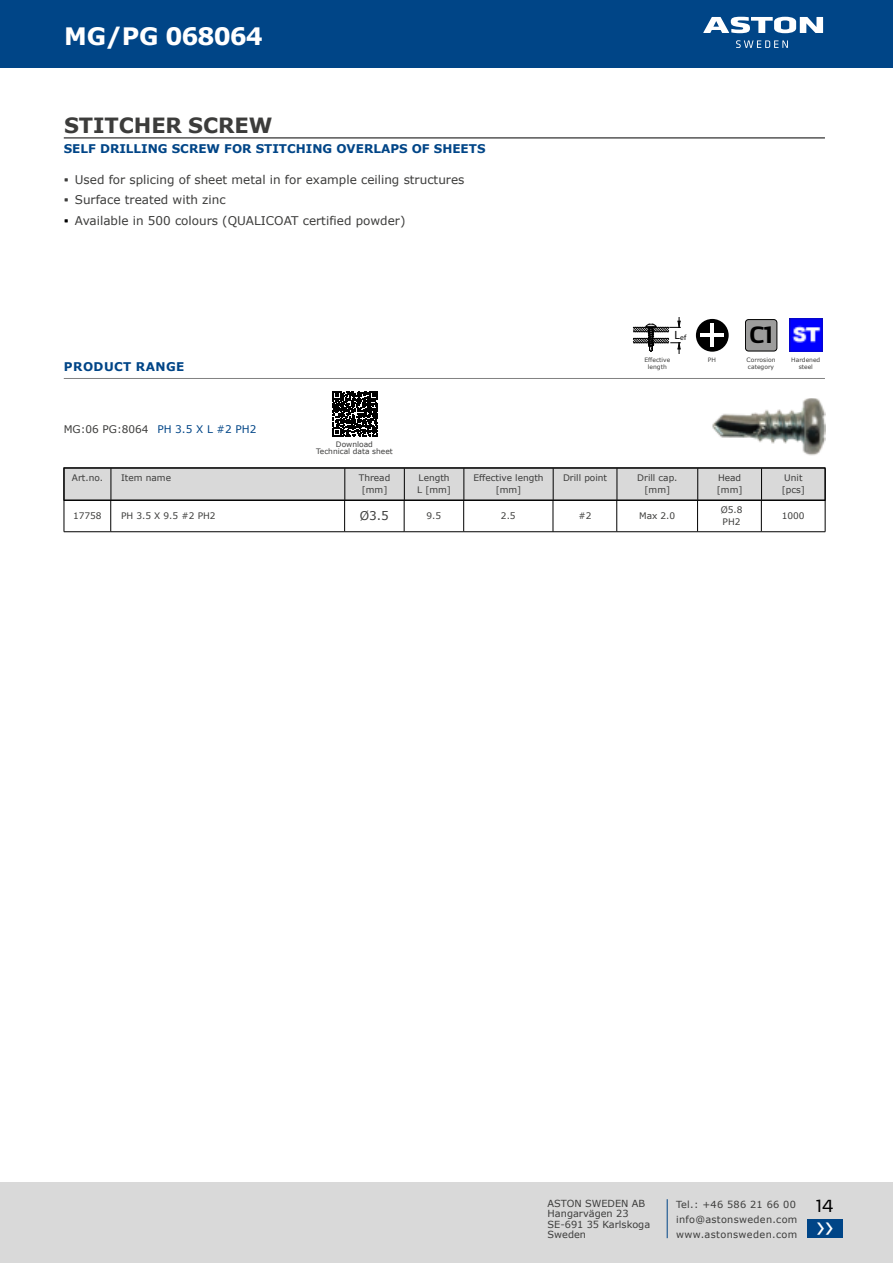
<style>
.page{position:relative;width:893px;height:1263px;background:#fff}
.page>*{position:absolute;margin:0;border:0;box-sizing:border-box;transform-origin:0 0}
.t1{font:33.3px "Myriad Pro";color:#fff}
.t2{font:700 24px "Verdana";letter-spacing:-.04em;color:#fff}
.t3{font:700 22.2px "Yara Max LF";color:#000}
.t4{font:700 21px "Verdana";letter-spacing:-.005em;color:#3c3c3b}
.t5{font:16.5px "Yara Max LF";color:#000}
.t6{font:12px "Verdana";color:#3c3c3b}
.t7{font:700 12px "Verdana";color:#004587}
.t8{font:700 12px "Verdana";letter-spacing:.035em;color:#004587}
.t9{font:10.5px "Verdana";color:#3c3c3b}
.t10{font:10.5px "Verdana";color:#004587}
.t11{font:9.75px/15px "Verdana";letter-spacing:.03em;color:#3c3c3b}
.t12{font:9.75px/10.5px "Verdana";color:#3c3c3b}
.t13{font:9px/12px "Verdana";color:#3c3c3b}
.t14{font:7.5px/7.5px "Verdana";color:#3c3c3b;text-align:center}
.t15{font:7.5px "Myriad Pro";color:#000}
.t16{font:6px/7.5px "Verdana";color:#3c3c3b;text-align:center}
.s1{font-family:"Yara Max LF"}
.s2{font-family:"Yara Max LF";color:#000}
.s3{font-size:12px}
</style>
<div class="page">
<div style="left:0;top:0;width:893px;height:68px;background:#004587"></div>
<svg style="left:703px;top:17px;width:120px;height:16px"></svg>
<svg style="left:736px;top:40px;width:52px;height:8px"></svg>
<div style="left:0;top:1182px;width:893px;height:81px;background:#d9d9d9"></div>
<div style="left:807px;top:1219px;width:36px;height:19px;background:#004587"></div>
<hr style="left:64px;top:378px;width:761px;height:1px;background:#000">
<hr style="left:64px;top:500px;width:1px;height:31px;background:#000">
<hr style="left:110px;top:500px;width:1px;height:31px;background:#000">
<hr style="left:344px;top:500px;width:1px;height:31px;background:#000">
<hr style="left:404px;top:500px;width:1px;height:31px;background:#000">
<hr style="left:463px;top:500px;width:1px;height:31px;background:#000">
<hr style="left:553px;top:500px;width:1px;height:31px;background:#000">
<hr style="left:616px;top:500px;width:1px;height:31px;background:#000">
<hr style="left:697px;top:500px;width:1px;height:31px;background:#000">
<hr style="left:761px;top:500px;width:1px;height:31px;background:#000">
<hr style="left:825px;top:500px;width:1px;height:31px;background:#000">
<hr style="left:64px;top:531px;width:47px;height:1px;background:#000">
<hr style="left:111px;top:531px;width:234px;height:1px;background:#000">
<hr style="left:345px;top:531px;width:59px;height:1px;background:#000">
<hr style="left:404px;top:531px;width:60px;height:1px;background:#000">
<hr style="left:464px;top:531px;width:89px;height:1px;background:#000">
<hr style="left:553px;top:531px;width:64px;height:1px;background:#000">
<hr style="left:617px;top:531px;width:81px;height:1px;background:#000">
<hr style="left:698px;top:531px;width:63px;height:1px;background:#000">
<hr style="left:761px;top:531px;width:64px;height:1px;background:#000">
<img style="left:789px;top:319px;width:33px;height:33px">
<div style="left:696px;top:319px;width:33px;height:33px;background:#000;border-radius:50%"></div>
<hr style="left:701px;top:334px;width:23px;height:3px;background:#fff">
<hr style="left:711px;top:324px;width:3px;height:23px;background:#fff">
<img style="left:712px;top:398px;width:113px;height:58px">
<hr style="left:64px;top:138px;width:761px;height:1px;background:#000">
<div style="left:745px;top:320px;width:32px;height:31px;background:#9d9d9c;border-radius:3px"></div>
<div style="left:745px;top:319px;width:32px;height:32px;border:1px solid #000;border-radius:3px"></div>
<svg style="left:633px;top:318px;width:48px;height:35px"></svg>
<svg style="left:333px;top:391px;width:45px;height:45px"></svg>
<div style="left:66px;top:470px;width:757px;height:29px;background:#d9d9d9"></div>
<hr style="left:404px;top:468px;width:1px;height:32px;background:#000">
<hr style="left:464px;top:468px;width:1px;height:32px;background:#000">
<hr style="left:553px;top:468px;width:1px;height:32px;background:#000">
<hr style="left:111px;top:468px;width:1px;height:32px;background:#000">
<hr style="left:345px;top:468px;width:1px;height:32px;background:#000">
<hr style="left:617px;top:468px;width:1px;height:32px;background:#000">
<hr style="left:697px;top:468px;width:1px;height:32px;background:#000">
<hr style="left:761px;top:468px;width:1px;height:32px;background:#000">
<hr style="left:825px;top:468px;width:1px;height:32px;background:#000">
<div style="left:64px;top:468px;width:761px;height:33px;border:1px solid #000"></div>
<hr style="left:667px;top:1199px;width:1px;height:39px;background:#004587">
<h2 class="t2" style="left:64px;top:19px;width:200px">MG/PG 068064</h2>
<h3 class="t4" style="left:64px;top:110px;width:210px">STITCHER SCREW</h3>
<h3 class="t7" style="left:64px;top:140px;width:423px">SELF DRILLING SCREW FOR STITCHING OVERLAPS OF SHEETS</h3>
<h3 class="t6" style="left:64px;top:171px;width:402px"><span class="s1">•</span> Used for splicing of sheet metal in for example ceiling structures</h3>
<h3 class="t6" style="left:64px;top:192px;width:163px"><span class="s1">•</span> Surface treated with zinc</h3>
<h3 class="t6" style="left:64px;top:212px;width:343px"><span class="s2">•</span> Available in 500 colours (QUALICOAT certified powder)</h3>
<h3 class="t8" style="left:64px;top:358px;width:122px">PRODUCT RANGE</h3>
<p class="t9" style="left:64px;top:422px;width:86px">MG:06 PG:8064</p>
<p class="t10" style="left:157px;top:422px;width:101px">PH 3.5 X L #2 PH2</p>
<p class="t9" style="left:86px;top:422px;width:16px">XX</p>
<p class="t9" style="left:123px;top:422px;width:30px">XXXX</p>
<p class="t14" style="left:316px;top:440px;width:78px">Download<br>Technical data sheet</p>
<p class="t15" style="left:674px;top:332px;width:13px"><span class="s3">L</span>ef</p>
<h3 class="t3" style="left:749px;top:320px;width:26px">C1</h3>
<p class="t16" style="left:708px;top:356px;width:10px">PH</p>
<p class="t16" style="left:644px;top:356px;width:27px">Effective length</p>
<p class="t16" style="left:791px;top:356px;width:31px">Hardened steel</p>
<p class="t16" style="left:747px;top:356px;width:30px;text-align:left">Corrosion category</p>
<p class="t13" style="left:72px;top:472px;width:33px">Art.no.</p>
<p class="t13" style="left:121px;top:472px;width:51px">Item name</p>
<p class="t13" style="left:359px;top:472px;width:33px;text-align:center">Thread [mm]</p>
<p class="t13" style="left:417px;top:472px;width:35px">Length<br>L [mm]</p>
<p class="t13" style="left:473px;top:472px;width:72px;text-align:center">Effective length [mm]</p>
<p class="t13" style="left:563px;top:472px;width:46px">Drill point</p>
<p class="t13" style="left:637px;top:472px;width:42px;text-align:center">Drill cap. [mm]</p>
<p class="t13" style="left:717px;top:472px;width:27px">Head [mm]</p>
<p class="t13" style="left:782px;top:472px;width:25px">Unit [pcs]</p>
<p class="t13" style="left:73px;top:510px;width:30px">17758</p>
<p class="t13" style="left:121px;top:510px;width:96px">PH 3.5 X 9.5 #2 PH2</p>
<h3 class="t6" style="left:360px;top:508px;width:31px">Ø3.5</h3>
<p class="t13" style="left:427px;top:510px;width:16px">9.5</p>
<p class="t13" style="left:501px;top:510px;width:16px">2.5</p>
<p class="t13" style="left:578px;top:510px;width:15px">#2</p>
<p class="t13" style="left:639px;top:510px;width:38px">Max 2.0</p>
<p class="t13" style="left:721px;top:504px;width:23px">Ø5.8<br>PH2</p>
<p class="t13" style="left:782px;top:510px;width:24px">1000</p>
<p class="t12" style="left:548px;top:1198px;width:104px">ASTON SWEDEN AB<br>Hangarvägen 23<br>SE-691 35 Karlskoga<br>Sweden</p>
<p class="t11" style="left:676px;top:1197px;width:123px">Tel.: +46 586 21 66 00 info@astonsweden.com www.astonsweden.com</p>
<h3 class="t5" style="left:816px;top:1196px;width:19px">14</h3>
<h1 class="t1" style="left:816px;top:1205px;width:18px">››</h1>
</div>
